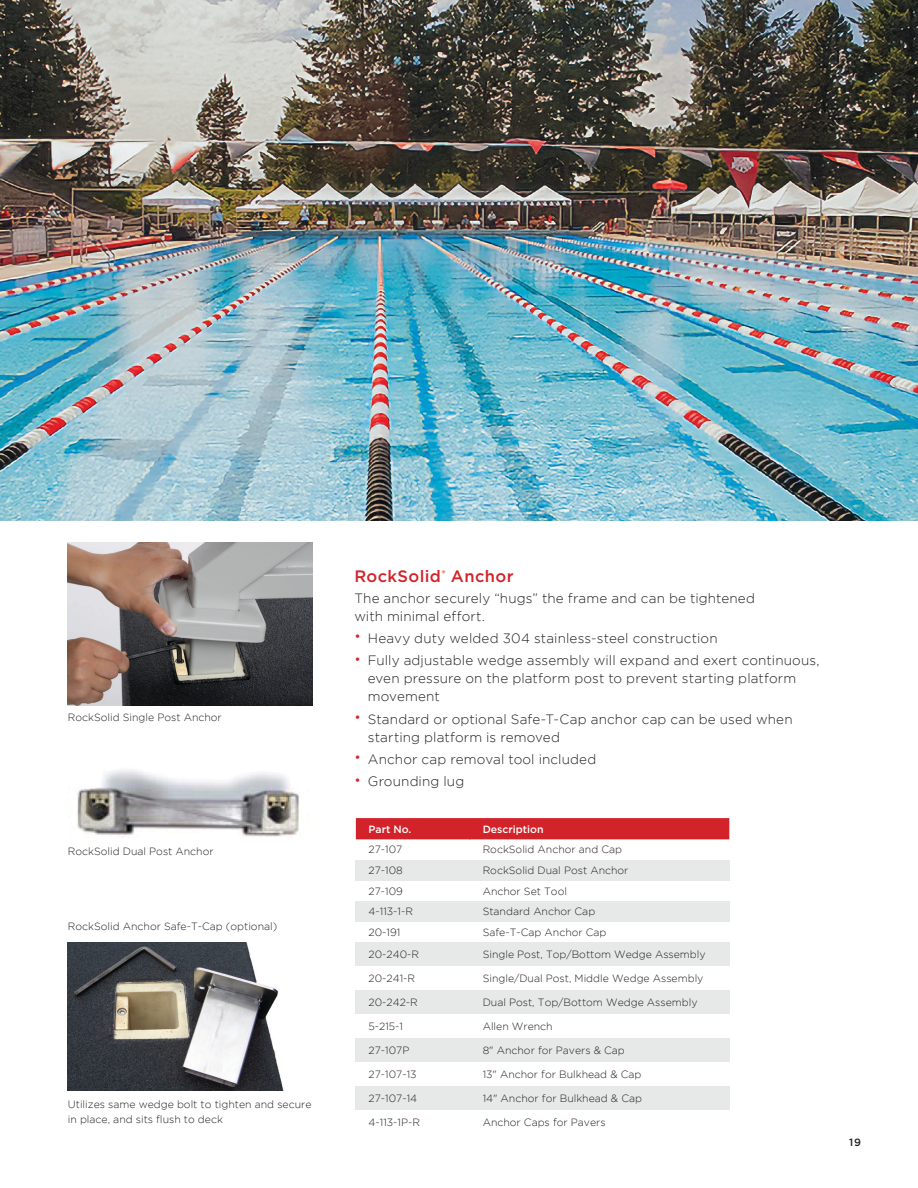
<style>
.page{position:relative;width:918px;height:1188px;background:#fff}
.page>*{position:absolute;margin:0;border:0;box-sizing:border-box;transform-origin:0 0}
._2_subhead{font:500 16.5px "Gotham";letter-spacing:.025em;color:#d2232a}
._3_bullets{font:300 13.5px/18px "Gotham";letter-spacing:.01em;color:#231f20}
._3_body{font:300 13.5px/18px "Gotham";letter-spacing:.01em;color:#231f20}
._5_note{font:300 10.5px/15px "Gotham";color:#231f20}
.t1{font:500 10.5px "Gotham";color:#fff}
.t2{font:500 10.5px "Gotham";color:#231f20}
.s1{color:#d2232a}
</style>
<div class="page">
<img style="left:76px;top:770px;width:223px;height:67px">
<img style="left:0;top:0;width:918px;height:521px">
<img style="left:68px;top:942px;width:216px;height:148px">
<img style="left:68px;top:542px;width:244px;height:164px">
<div style="left:356px;top:860px;width:114px;height:20px;background:#e7e8e8"></div>
<div style="left:470px;top:860px;width:259px;height:20px;background:#e7e8e8"></div>
<div style="left:356px;top:901px;width:114px;height:20px;background:#e7e8e8"></div>
<div style="left:470px;top:901px;width:259px;height:20px;background:#e7e8e8"></div>
<div style="left:356px;top:942px;width:114px;height:24px;background:#e7e8e8"></div>
<div style="left:470px;top:942px;width:259px;height:24px;background:#e7e8e8"></div>
<div style="left:356px;top:990px;width:114px;height:24px;background:#e7e8e8"></div>
<div style="left:470px;top:990px;width:259px;height:24px;background:#e7e8e8"></div>
<div style="left:356px;top:1038px;width:114px;height:24px;background:#e7e8e8"></div>
<div style="left:470px;top:1038px;width:259px;height:24px;background:#e7e8e8"></div>
<div style="left:356px;top:1086px;width:114px;height:24px;background:#e7e8e8"></div>
<div style="left:470px;top:1086px;width:259px;height:24px;background:#e7e8e8"></div>
<div style="left:356px;top:818px;width:373px;height:21px;background:#d2232a"></div>
<p class="_5_note" style="left:68px;top:710px;width:155px">RockSolid Single Post Anchor</p>
<p class="_5_note" style="left:68px;top:844px;width:147px">RockSolid Dual Post Anchor</p>
<p class="_5_note" style="left:68px;top:919px;width:211px">RockSolid Anchor Safe-T-Cap (optional)</p>
<p class="_5_note" style="left:68px;top:1097px;width:245px">Utilizes same wedge bolt to tighten and secure in place, and sits flush to deck</p>
<p class="_2_subhead" style="left:354px;top:566px;width:161px">RockSolid<sup>®</sup> Anchor</p>
<p class="_3_body" style="left:354px;top:589px;width:402px">The anchor securely “hugs” the frame and can be tightened with minimal effort.</p>
<p class="_3_bullets" style="left:354px;top:629px;width:365px"><span class="s1">•</span> Heavy duty welded 304 stainless-steel construction</p>
<p class="_3_bullets" style="left:368px;top:651px;width:453px;text-indent:-14px"><span class="s1">•</span> Fully adjustable wedge assembly will expand and exert continuous, even pressure on the platform post to prevent starting platform movement</p>
<p class="_3_bullets" style="left:368px;top:710px;width:426px;text-indent:-14px"><span class="s1">•</span> Standard or optional Safe-T-Cap anchor cap can be used when starting platform is removed</p>
<p class="_3_bullets" style="left:354px;top:750px;width:243px"><span class="s1">•</span> Anchor cap removal tool included</p>
<p class="_3_bullets" style="left:354px;top:772px;width:111px"><span class="s1">•</span> Grounding lug</p>
<p class="t1" style="left:369px;top:822px;width:44px">Part No.</p>
<p class="t1" style="left:483px;top:822px;width:62px">Description</p>
<p class="_5_note" style="left:369px;top:842px;width:35px">27-107</p>
<p class="_5_note" style="left:483px;top:842px;width:141px">RockSolid Anchor and Cap</p>
<p class="_5_note" style="left:369px;top:863px;width:36px">27-108</p>
<p class="_5_note" style="left:483px;top:863px;width:147px">RockSolid Dual Post Anchor</p>
<p class="_5_note" style="left:369px;top:883px;width:36px">27-109</p>
<p class="_5_note" style="left:483px;top:883px;width:86px">Anchor Set Tool</p>
<p class="_5_note" style="left:369px;top:904px;width:46px">4-113-1-R</p>
<p class="_5_note" style="left:483px;top:904px;width:114px">Standard Anchor Cap</p>
<p class="_5_note" style="left:369px;top:924px;width:33px">20-191</p>
<p class="_5_note" style="left:483px;top:924px;width:125px">Safe-T-Cap Anchor Cap</p>
<p class="_5_note" style="left:369px;top:946px;width:52px">20-240-R</p>
<p class="_5_note" style="left:483px;top:946px;width:224px">Single Post, Top/Bottom Wedge Assembly</p>
<p class="_5_note" style="left:369px;top:970px;width:48px">20-241-R</p>
<p class="_5_note" style="left:483px;top:970px;width:222px">Single/Dual Post, Middle Wedge Assembly</p>
<p class="_5_note" style="left:369px;top:994px;width:51px">20-242-R</p>
<p class="_5_note" style="left:483px;top:994px;width:216px">Dual Post, Top/Bottom Wedge Assembly</p>
<p class="_5_note" style="left:369px;top:1018px;width:36px">5-215-1</p>
<p class="_5_note" style="left:483px;top:1018px;width:72px">Allen Wrench</p>
<p class="_5_note" style="left:369px;top:1042px;width:42px">27-107P</p>
<p class="_5_note" style="left:483px;top:1042px;width:144px">8" Anchor for Pavers &amp; Cap</p>
<p class="_5_note" style="left:369px;top:1066px;width:49px">27-107-13</p>
<p class="_5_note" style="left:483px;top:1066px;width:160px">13" Anchor for Bulkhead &amp; Cap</p>
<p class="_5_note" style="left:369px;top:1090px;width:50px">27-107-14</p>
<p class="_5_note" style="left:483px;top:1090px;width:161px">14" Anchor for Bulkhead &amp; Cap</p>
<p class="_5_note" style="left:369px;top:1114px;width:53px">4-113-1P-R</p>
<p class="_5_note" style="left:483px;top:1114px;width:124px">Anchor Caps for Pavers</p>
<p class="t2" style="left:849px;top:1135px;width:13px">19</p>
</div>
